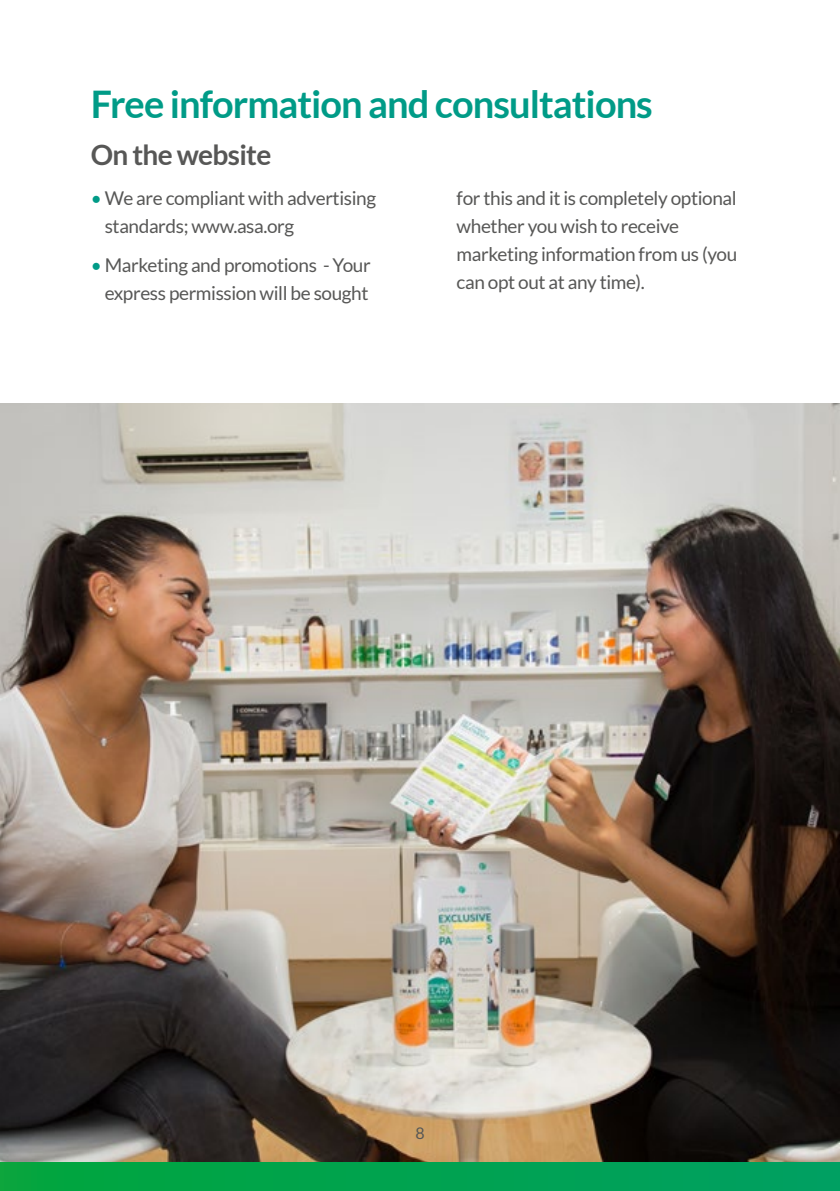
<style>
.page{position:relative;width:840px;height:1191px;background:#fff}
.page>*{position:absolute;margin:0;border:0;box-sizing:border-box;transform-origin:0 0}
.t1{font:700 38px "Lato";letter-spacing:-.025em;color:#009b87}
.t2{font:700 28px "Lato";letter-spacing:-.025em;color:#575756}
.t3{font:19px/28px "Lato";letter-spacing:-.02em;color:#575756}
.t4{font:16px "Lato";color:#575756}
.s1{color:#009b87}
</style>
<div class="page">
<img style="left:0;top:404px;width:839px;height:758px">
<div style="left:0;top:1162px;width:839px;height:29px;background:linear-gradient(to right,#02a53d,#00a062)"></div>
<h1 class="t1" style="left:91px;top:83px;width:563px">Free information and consultations</h1>
<h2 class="t2" style="left:91px;top:139px;width:182px">On the website</h2>
<p class="t3" style="left:105px;top:184px;width:273px;text-indent:-14px"><span class="s1">•</span> We are compliant with advertising standards; www.asa.org</p>
<p class="t3" style="left:91px;top:251px;width:281px;text-align:right"><span class="s1">•</span> Marketing and promotions - Your express permission will be sought</p>
<p class="t3" style="left:456px;top:184px;width:282px">for this and it is completely optional whether you wish to receive marketing information from us (you can opt out at any time).</p>
<p class="t4" style="left:415px;top:1124px;width:11px">8</p>
</div>
